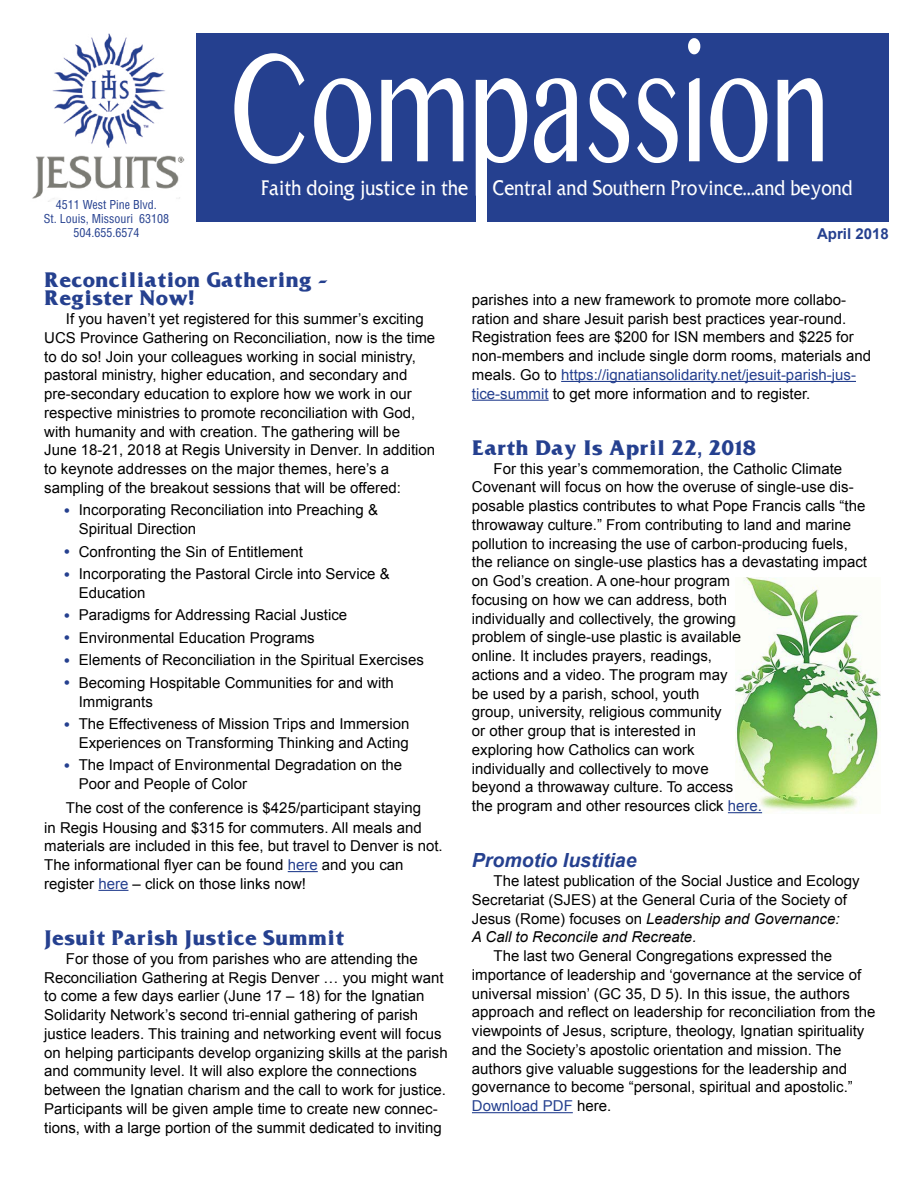
<style>
.page{position:relative;width:918px;height:1188px;background:#fff}
.page>*{position:absolute;margin:0;border:0;box-sizing:border-box;transform-origin:0 0}
.t1{font:136.5px "Bangla MN";color:#fff;scale:.66 1}
.t2{font:700 19.5px/18.8px "Friz Quadrata";color:#25408f}
.t3{font:19.5px "Friz Quadrata Font";color:#fff;scale:.85 1}
.t4{font:italic 700 19.5px "Arial";color:#25408f}
.t5{font:15px/18.8px "Arial";color:#000}
.t6{font:700 15px "Arial";color:#25408f}
.t7{font:condensed 12px/14.4px "Helvetica";color:#25408f;text-align:center}
.s1{font-size:18px;color:#25408f}
.s2{color:#25408f}
.s3{font-family:"Arial"}
.s4{font-style:italic}
</style>
<div class="page">
<div style="left:196px;top:33px;width:693px;height:189px;background:#25408f"></div>
<div style="left:476px;top:80px;width:10px;height:144px;background:#fff"></div>
<img style="left:32px;top:155px;width:153px;height:47px">
<img style="left:52px;top:33px;width:113px;height:115px">
<hr style="left:288px;top:871px;width:30px;height:1px;background:#25408f">
<hr style="left:98px;top:890px;width:30px;height:1px;background:#25408f">
<hr style="left:561px;top:381px;width:295px;height:1px;background:#25408f">
<hr style="left:472px;top:400px;width:77px;height:1px;background:#25408f">
<hr style="left:728px;top:812px;width:34px;height:1px;background:#25408f">
<hr style="left:472px;top:1112px;width:101px;height:1px;background:#25408f">
<img style="left:735px;top:577px;width:146px;height:236px">
<p class="t7" style="left:44px;top:197px;width:127px">4511 West Pine Blvd.<br>St. Louis, Missouri 63108<br>504.655.6574</p>
<h1 class="t1" style="left:229px;top:6px;width:911px">Compassion</h1>
<h2 class="t3" style="left:261px;top:176px;width:698px">Faith doing justice in the Central and Southern Province…and beyond</h2>
<p class="t6" style="left:817px;top:224px;width:73px">April 2018</p>
<h2 class="t2" style="left:44px;top:269px;width:285px">Reconciliation Gathering –<br>Register Now!</h2>
<p class="t5" style="left:44px;top:310px;width:393px;text-indent:22px">If you haven’t yet registered for this summer’s exciting UCS Province Gathering on Reconciliation, now is the time to do so! Join your colleagues working in social ministry, pastoral ministry, higher education, and secondary and pre-secondary education to explore how we work in our respective ministries to promote reconciliation with God, with humanity and with creation. The gathering will be June 18-21, 2018 at Regis University in Denver. In addition to keynote addresses on the major themes, here’s a sampling of the breakout sessions that will be offered:</p>
<p class="t5" style="left:79px;top:501px;width:301px;text-indent:-15px"><span class="s1">•</span> Incorporating Reconciliation into Preaching &amp;<br>Spiritual Direction</p>
<p class="t5" style="left:64px;top:542px;width:241px"><span class="s1">•</span> Confronting the Sin of Entitlement</p>
<p class="t5" style="left:79px;top:565px;width:312px;text-indent:-15px"><span class="s1">•</span> Incorporating the Pastoral Circle into Service &amp;<br>Education</p>
<p class="t5" style="left:64px;top:606px;width:285px"><span class="s1">•</span> Paradigms for Addressing Racial Justice</p>
<p class="t5" style="left:64px;top:628px;width:252px"><span class="s1">•</span> Environmental Education Programs</p>
<p class="t5" style="left:64px;top:651px;width:362px"><span class="s1">•</span> Elements of Reconciliation in the Spiritual Exercises</p>
<p class="t5" style="left:79px;top:673px;width:317px;text-indent:-15px"><span class="s1">•</span> Becoming Hospitable Communities for and with<br>Immigrants</p>
<p class="t5" style="left:64px;top:715px;width:347px;text-align:right"><span class="s1">•</span> The Effectiveness of Mission Trips and Immersion<br>Experiences on Transforming Thinking and Acting</p>
<p class="t5" style="left:79px;top:756px;width:325px;text-indent:-15px"><span class="s1">•</span> The Impact of Environmental Degradation on the<br>Poor and People of Color</p>
<p class="t5" style="left:44px;top:798px;width:400px;text-indent:22px">The cost of the conference is $425/participant staying<br>in Regis Housing and $315 for commuters. All meals and materials are included in this fee, but travel to Denver is not.<br>The informational flyer can be found <span class="s2">here</span> and you can register <span class="s2">here</span> – click on those links now!</p>
<h2 class="t2" style="left:44px;top:928px;width:302px">Jesuit Parish Justice Summit</h2>
<p class="t5" style="left:44px;top:949px;width:405px;text-indent:22px">For those of you from parishes who are attending the Reconciliation Gathering at Regis Denver … you might want to come a few days earlier (June 17 – 18) for the Ignatian Solidarity Network’s second tri-ennial gathering of parish justice leaders. This training and networking event will focus on helping participants develop organizing skills at the parish and community level. It will also explore the connections between the Ignatian charism and the call to work for justice.<br>Participants will be given ample time to create new connec&shy;tions, with a large portion of the summit dedicated to inviting</p>
<p class="t5" style="left:472px;top:290px;width:401px">parishes into a new framework to promote more collabo&shy;ration and share Jesuit parish best practices year-round.<br>Registration fees are $200 for ISN members and $225 for non-members and include single dorm rooms, materials and meals. Go to <span class="s2">https://ignatiansolidarity.net/jesuit-parish-jus&shy;tice-summit</span> to get more information and to register.</p>
<h2 class="t2" style="left:472px;top:437px;width:286px">Earth Day Is April 22<span class="s3">,</span> 2018</h2>
<p class="t5" style="left:472px;top:459px;width:397px;text-indent:22px">For this year’s commemoration, the Catholic Climate Covenant will focus on how the overuse of single-use dis&shy;posable plastics contributes to what Pope Francis calls “the throwaway culture.” From contributing to land and marine pollution to increasing the use of carbon-producing fuels, the reliance on single-use plastics has a devastating impact on God’s creation. A one-hour program<br>focusing on how we can address, both<br>individually and collectively, the growing<br>problem of single-use plastic is available<br>online. It includes prayers, readings,<br>actions and a video. The program may<br>be used by a parish, school, youth<br>group, university, religious community<br>or other group that is interested in<br>exploring how Catholics can work<br>individually and collectively to move<br>beyond a throwaway culture. To access<br>the program and other resources click <span class="s2">here.</span></p>
<h2 class="t4" style="left:472px;top:848px;width:166px">Promotio Iustitiae</h2>
<p class="t5" style="left:472px;top:872px;width:389px;text-indent:22px">The latest publication of the Social Justice and Ecology Secretariat (SJES) at the General Curia of the Society of Jesus (Rome) focuses on <span class="s4">Leadership and Governance:<br>A Call to Reconcile and Recreate.</span></p>
<p class="t5" style="left:472px;top:947px;width:405px;text-indent:22px">The last two General Congregations expressed the importance of leadership and ‘governance at the service of universal mission’ (GC 35, D 5). In this issue, the authors approach and reflect on leadership for reconciliation from the viewpoints of Jesus, scripture, theology, Ignatian spirituality and the Society’s apostolic orientation and mission. The authors give valuable suggestions for the leadership and governance to become “personal, spiritual and apostolic.” <span class="s2">Download PDF</span> here.</p>
</div>
